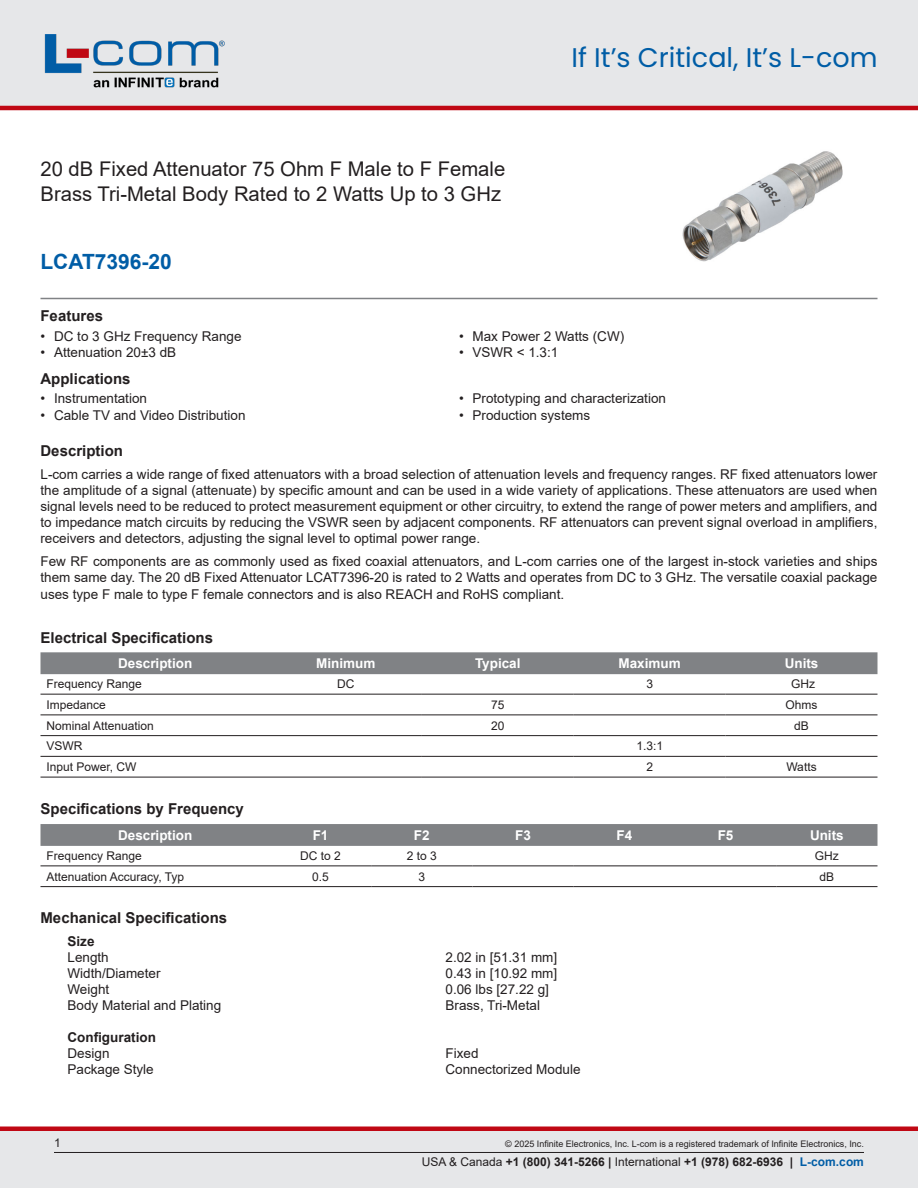
<style>
.page{position:relative;width:918px;height:1188px;background:#fff}
.page>*{position:absolute;margin:0;border:0;box-sizing:border-box;transform-origin:0 0}
.t1{font:27px "Poppins";color:#005da6}
.Branded_Part_No{font:700 21px "Arial";color:#005da6}
.Web_Description_Para{font:20.25px/24.3px "Arial";color:#231f20}
.Head1{font:700 15px "Arial";color:#231f20}
.MarketingDescription{font:13.5px/16.2px "Arial";color:#231f20;text-align:justify}
.Specs_Para{font:13.5px "Arial";color:#231f20}
.Table_Header{font:700 13.5px "Arial";color:#fff}
.Head3{font:700 13.5px "Arial";color:#231f20}
.Head2_after_Head1{font:700 13.5px "Arial";color:#231f20}
.Table_Body_Left{font:12px "Arial";color:#231f20}
.t2{font:700 12px "Arial";color:#231f20}
.Table_Body{font:12px "Arial";color:#231f20}
.Copyright_disclaimer{font:9px "Arial";color:#231f20}
.s1{font-weight:400}
.s2{color:#005da6}
</style>
<div class="page">
<div style="left:0;top:1131px;width:918px;height:57px;background:#e6e7e9"></div>
<div style="left:0;top:1126px;width:918px;height:5px;background:#c00814"></div>
<div style="left:0;top:0;width:918px;height:108px;background:#e6e7e9"></div>
<hr style="left:0;top:106px;width:918px;height:4px;background:#c00814">
<img style="left:44px;top:34px;width:181px;height:54px">
<hr style="left:54px;top:1152px;width:810px;height:1px;background:#231f20">
<hr style="left:40px;top:298px;width:838px;height:1px;background:#808285">
<img style="left:682px;top:151px;width:161px;height:111px">
<div style="left:40px;top:652px;width:838px;height:22px;background:#808285"></div>
<hr style="left:40px;top:694px;width:230px;height:1px;background:#231f20">
<hr style="left:270px;top:694px;width:152px;height:1px;background:#231f20">
<hr style="left:422px;top:694px;width:152px;height:1px;background:#231f20">
<hr style="left:574px;top:694px;width:152px;height:1px;background:#231f20">
<hr style="left:726px;top:694px;width:152px;height:1px;background:#231f20">
<hr style="left:40px;top:715px;width:230px;height:1px;background:#231f20">
<hr style="left:270px;top:715px;width:152px;height:1px;background:#231f20">
<hr style="left:422px;top:715px;width:152px;height:1px;background:#231f20">
<hr style="left:574px;top:715px;width:152px;height:1px;background:#231f20">
<hr style="left:726px;top:715px;width:152px;height:1px;background:#231f20">
<hr style="left:40px;top:735px;width:230px;height:1px;background:#231f20">
<hr style="left:270px;top:735px;width:152px;height:1px;background:#231f20">
<hr style="left:422px;top:735px;width:152px;height:1px;background:#231f20">
<hr style="left:574px;top:735px;width:152px;height:1px;background:#231f20">
<hr style="left:726px;top:735px;width:152px;height:1px;background:#231f20">
<hr style="left:40px;top:756px;width:230px;height:1px;background:#231f20">
<hr style="left:270px;top:756px;width:152px;height:1px;background:#231f20">
<hr style="left:422px;top:756px;width:152px;height:1px;background:#231f20">
<hr style="left:574px;top:756px;width:152px;height:1px;background:#231f20">
<hr style="left:726px;top:756px;width:152px;height:1px;background:#231f20">
<hr style="left:40px;top:777px;width:230px;height:1px;background:#231f20">
<hr style="left:270px;top:777px;width:152px;height:1px;background:#231f20">
<hr style="left:422px;top:777px;width:152px;height:1px;background:#231f20">
<hr style="left:574px;top:777px;width:152px;height:1px;background:#231f20">
<hr style="left:726px;top:777px;width:152px;height:1px;background:#231f20">
<div style="left:40px;top:824px;width:838px;height:22px;background:#808285"></div>
<hr style="left:40px;top:866px;width:230px;height:1px;background:#231f20">
<hr style="left:270px;top:866px;width:101px;height:1px;background:#231f20">
<hr style="left:371px;top:866px;width:101px;height:1px;background:#231f20">
<hr style="left:472px;top:866px;width:102px;height:1px;background:#231f20">
<hr style="left:574px;top:866px;width:101px;height:1px;background:#231f20">
<hr style="left:675px;top:866px;width:101px;height:1px;background:#231f20">
<hr style="left:776px;top:866px;width:102px;height:1px;background:#231f20">
<hr style="left:40px;top:886px;width:230px;height:1px;background:#231f20">
<hr style="left:270px;top:886px;width:101px;height:1px;background:#231f20">
<hr style="left:371px;top:886px;width:101px;height:1px;background:#231f20">
<hr style="left:472px;top:886px;width:102px;height:1px;background:#231f20">
<hr style="left:574px;top:886px;width:101px;height:1px;background:#231f20">
<hr style="left:675px;top:886px;width:101px;height:1px;background:#231f20">
<hr style="left:776px;top:886px;width:102px;height:1px;background:#231f20">
<h1 class="Web_Description_Para" style="left:40px;top:157px;width:466px">20 dB Fixed Attenuator 75 Ohm F Male to F Female<br>Brass Tri-Metal Body Rated to 2 Watts Up to 3 GHz</h1>
<p class="Branded_Part_No" style="left:40px;top:247px;width:133px">LCAT7396-20</p>
<h1 class="t1" style="left:572px;top:41px;width:307px">If It’s Critical, It’s L-com</h1>
<p class="Head1" style="left:40px;top:306px;width:64px">Features</p>
<p class="MarketingDescription" style="left:40px;top:328px;width:203px">• DC to 3 GHz Frequency Range</p>
<p class="MarketingDescription" style="left:40px;top:344px;width:137px">• Attenuation 20±3 dB</p>
<p class="Head1" style="left:40px;top:368px;width:92px">Applications</p>
<p class="MarketingDescription" style="left:40px;top:390px;width:108px">• Instrumentation</p>
<p class="MarketingDescription" style="left:40px;top:407px;width:207px">• Cable TV and Video Distribution</p>
<p class="MarketingDescription" style="left:459px;top:328px;width:167px">• Max Power 2 Watts (CW)</p>
<p class="MarketingDescription" style="left:459px;top:344px;width:101px">• VSWR &lt; 1.3:1</p>
<p class="MarketingDescription" style="left:459px;top:390px;width:209px">• Prototyping and characterization</p>
<p class="MarketingDescription" style="left:459px;top:407px;width:133px">• Production systems</p>
<p class="Head1" style="left:40px;top:440px;width:84px">Description</p>
<p class="MarketingDescription" style="left:40px;top:466px;width:838px">L-com carries a wide range of fixed attenuators with a broad selection of attenuation levels and frequency ranges. RF fixed attenuators lower the amplitude of a signal (attenuate) by specific amount and can be used in a wide variety of applications. These attenuators are used when signal levels need to be reduced to protect measurement equipment or other circuitry, to extend the range of power meters and amplifiers, and to impedance match circuits by reducing the VSWR seen by adjacent components. RF attenuators can prevent signal overload in amplifiers, receivers and detectors, adjusting the signal level to optimal power range.</p>
<p class="MarketingDescription" style="left:40px;top:553px;width:838px">Few RF components are as commonly used as fixed coaxial attenuators, and L-com carries one of the largest in-stock varieties and ships them same day. The 20 dB Fixed Attenuator LCAT7396-20 is rated to 2 Watts and operates from DC to 3 GHz. The versatile coaxial package uses type F male to type F female connectors and is also REACH and RoHS compliant.</p>
<p class="Head1" style="left:40px;top:627px;width:174px">Electrical Specifications</p>
<p class="Table_Header" style="left:118px;top:654px;width:76px">Description</p>
<p class="Table_Header" style="left:316px;top:654px;width:61px">Minimum</p>
<p class="Table_Header" style="left:475px;top:654px;width:47px">Typical</p>
<p class="Table_Header" style="left:619px;top:654px;width:64px">Maximum</p>
<p class="Table_Header" style="left:785px;top:654px;width:35px">Units</p>
<p class="Table_Body_Left" style="left:46px;top:676px;width:97px">Frequency Range</p>
<p class="Table_Body" style="left:337px;top:676px;width:19px">DC</p>
<p class="Table_Body" style="left:646px;top:676px;width:8px">3</p>
<p class="Table_Body" style="left:791px;top:676px;width:25px">GHz</p>
<p class="Table_Body_Left" style="left:46px;top:696px;width:61px">Impedance</p>
<p class="Table_Body" style="left:491px;top:696px;width:15px">75</p>
<p class="Table_Body" style="left:786px;top:696px;width:34px">Ohms</p>
<p class="Table_Body_Left" style="left:46px;top:717px;width:109px">Nominal Attenuation</p>
<p class="Table_Body" style="left:491px;top:717px;width:15px">20</p>
<p class="Table_Body" style="left:794px;top:717px;width:16px">dB</p>
<p class="Table_Body_Left" style="left:46px;top:738px;width:37px">VSWR</p>
<p class="Table_Body" style="left:636px;top:738px;width:28px">1.3:1</p>
<p class="Table_Body_Left" style="left:46px;top:759px;width:92px">Input Power, CW</p>
<p class="Table_Body" style="left:646px;top:759px;width:8px">2</p>
<p class="Table_Body" style="left:786px;top:759px;width:32px">Watts</p>
<p class="Head1" style="left:40px;top:799px;width:205px">Specifications by Frequency</p>
<p class="Table_Header" style="left:118px;top:826px;width:76px">Description</p>
<p class="Table_Header" style="left:313px;top:826px;width:17px">F1</p>
<p class="Table_Header" style="left:414px;top:826px;width:17px">F2</p>
<p class="Table_Header" style="left:515px;top:826px;width:17px">F3</p>
<p class="Table_Header" style="left:616px;top:826px;width:17px">F4</p>
<p class="Table_Header" style="left:718px;top:826px;width:17px">F5</p>
<p class="Table_Header" style="left:810px;top:826px;width:35px">Units</p>
<p class="Table_Body_Left" style="left:46px;top:847px;width:97px">Frequency Range</p>
<p class="Table_Body" style="left:300px;top:847px;width:42px">DC to 2</p>
<p class="Table_Body" style="left:407px;top:847px;width:32px">2 to 3</p>
<p class="Table_Body" style="left:815px;top:847px;width:25px">GHz</p>
<p class="Table_Body_Left" style="left:46px;top:868px;width:139px">Attenuation Accuracy, Typ</p>
<p class="Table_Body" style="left:312px;top:868px;width:18px">0.5</p>
<p class="Table_Body" style="left:419px;top:868px;width:8px">3</p>
<p class="Table_Body" style="left:820px;top:868px;width:16px">dB</p>
<p class="Head1" style="left:40px;top:907px;width:188px">Mechanical Specifications</p>
<p class="Head2_after_Head1" style="left:68px;top:931px;width:29px">Size</p>
<p class="Specs_Para" style="left:68px;top:948px;width:43px">Length</p>
<p class="Specs_Para" style="left:446px;top:948px;width:113px">2.02 in [51.31 mm]</p>
<p class="Specs_Para" style="left:68px;top:964px;width:95px">Width/Diameter</p>
<p class="Specs_Para" style="left:446px;top:964px;width:113px">0.43 in [10.92 mm]</p>
<p class="Specs_Para" style="left:68px;top:980px;width:43px">Weight</p>
<p class="Specs_Para" style="left:446px;top:980px;width:105px">0.06 lbs [27.22 g]</p>
<p class="Specs_Para" style="left:68px;top:996px;width:155px">Body Material and Plating</p>
<p class="Specs_Para" style="left:446px;top:996px;width:96px">Brass, Tri-Metal</p>
<p class="Head3" style="left:68px;top:1027px;width:90px">Configuration</p>
<p class="Specs_Para" style="left:68px;top:1044px;width:44px">Design</p>
<p class="Specs_Para" style="left:446px;top:1044px;width:35px">Fixed</p>
<p class="Specs_Para" style="left:68px;top:1060px;width:88px">Package Style</p>
<p class="Specs_Para" style="left:446px;top:1060px;width:137px">Connectorized Module</p>
<p class="Table_Body_Left" style="left:54px;top:1135px;width:8px">1</p>
<p class="Copyright_disclaimer" style="left:505px;top:1138px;width:360px">© 2025 Infinite Electronics, Inc. L-com is a registered trademark of Infinite Electronics, Inc.</p>
<p class="t2" style="left:422px;top:1153px;width:444px"><span class="s1">USA &amp; Canada</span> +1 (800) 341-5266 | <span class="s1">International</span> +1 (978) 682-6936 | <span class="s2">L-com.com</span></p>
</div>
